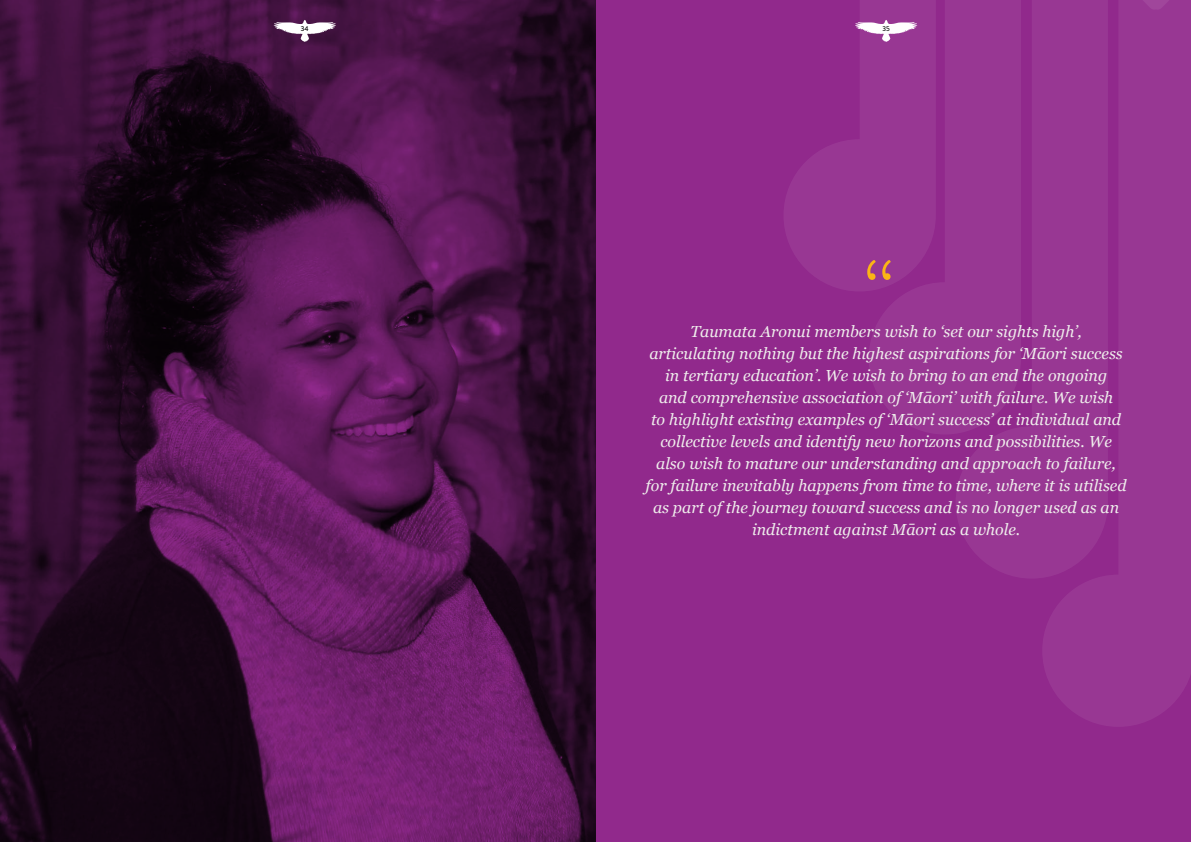
<style>
.page{position:relative;width:1191px;height:842px;background:#91298c}
.page>*{position:absolute;margin:0;border:0;box-sizing:border-box;transform-origin:0 0}
.t1{font:300 84.1px "Brandon Grotesque";color:#fbb416}
.t2{font:italic 16px/22px "Georgia";color:#efedec;text-align:center}
.t3{font:500 7px "Brandon Grotesque";color:#000}
</style>
<div class="page">
<img style="left:0;top:0;width:595px;height:842px">
<svg style="left:274px;top:20px;width:62px;height:22px"></svg>
<svg style="left:784px;top:10px;width:84px;height:281px"></svg>
<svg style="left:868px;top:10px;width:87px;height:424px;fill:#983793"></svg>
<svg style="left:955px;top:10px;width:87px;height:568px;fill:#983793"></svg>
<svg style="left:1042px;top:10px;width:149px;height:717px;fill:#983793"></svg>
<svg style="left:503px;top:0;width:688px;height:10px"></svg>
<p class="t3" style="left:301px;top:24px;width:9px">34</p>
<p class="t3" style="left:882px;top:24px;width:9px">35</p>
<h1 class="t1" style="left:863px;top:233px;width:33px">“</h1>
<p class="t2" style="left:645px;top:320px;width:482px">Taumata Aronui members wish to ‘set our sights high’, articulating nothing but the highest aspirations for ‘Māori success in tertiary education’. We wish to bring to an end the ongoing<br>and comprehensive association of ‘Māori’ with failure. We wish<br>to highlight existing examples of ‘Māori success’ at individual and collective levels and identify new horizons and possibilities. We also wish to mature our understanding and approach to failure, for failure inevitably happens from time to time, where it is utilised as part of the journey toward success and is no longer used as an indictment against Māori as a whole.</p>
</div>
